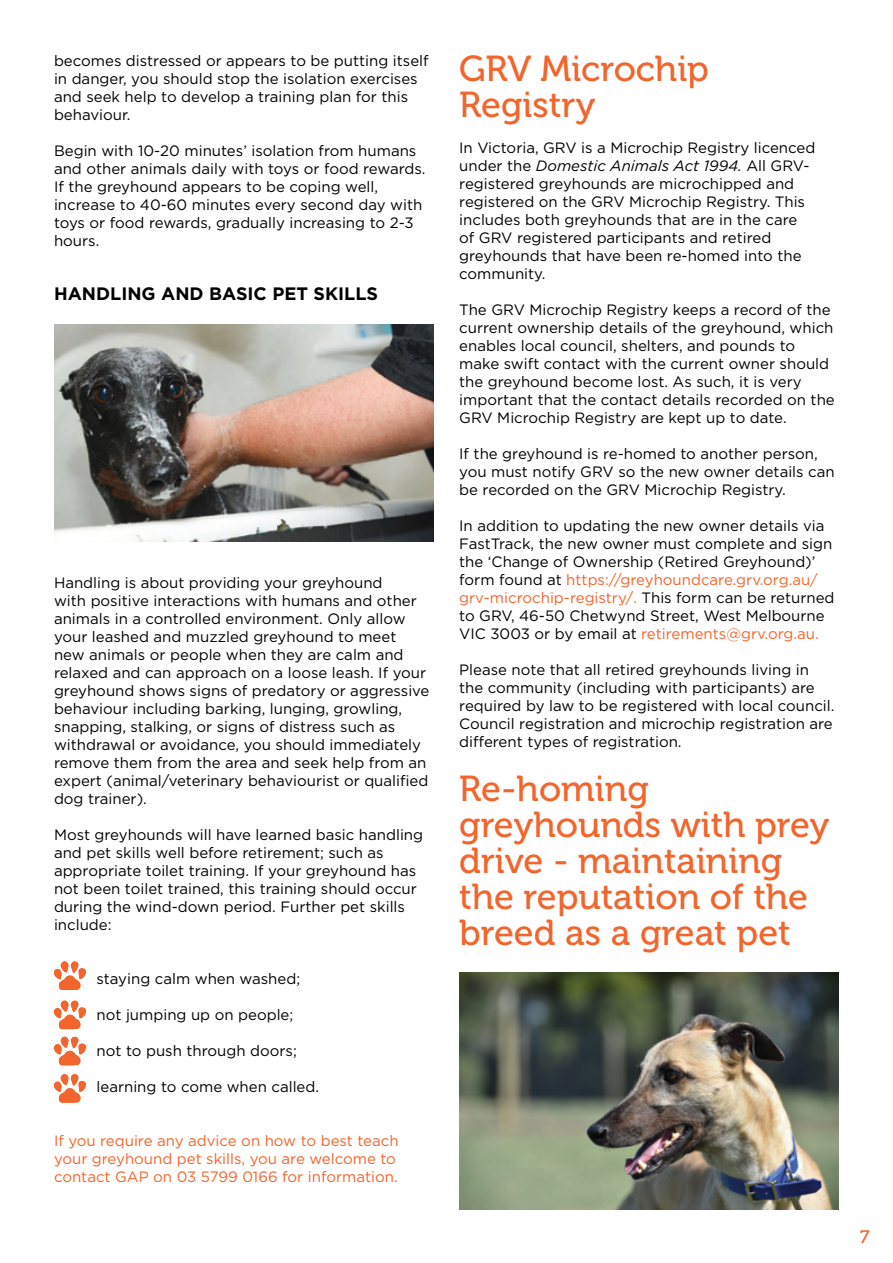
<style>
.page{position:relative;width:893px;height:1263px;background:#fff}
.page>*{position:absolute;margin:0;border:0;box-sizing:border-box;transform-origin:0 0}
.t1{font:36px/36px "Museo 500";color:#f2652c}
.t2{font:700 18px "Gotham";color:#000}
.t3{font:18px "Museo 500";color:#f2652c}
.t4{font:15px/18px "Gotham";color:#000}
.t5{font:15px/18px "Gotham";color:#f2652c}
.s1{font-style:italic}
.s2{color:#f2652c}
</style>
<div class="page">
<img style="left:54px;top:324px;width:380px;height:217px">
<img style="left:459px;top:972px;width:380px;height:237px">
<svg style="left:54px;top:961px;width:32px;height:29px"></svg>
<svg style="left:54px;top:1000px;width:32px;height:29px"></svg>
<svg style="left:54px;top:1036px;width:32px;height:29px"></svg>
<svg style="left:54px;top:1074px;width:32px;height:29px"></svg>
<p class="t4" style="left:54px;top:51px;width:376px">becomes distressed or appears to be putting itself in danger, you should stop the isolation exercises and seek help to develop a training plan for this behaviour.</p>
<p class="t4" style="left:54px;top:141px;width:373px">Begin with 10-20 minutes’ isolation from humans and other animals daily with toys or food rewards.<br>If the greyhound appears to be coping well, increase to 40-60 minutes every second day with toys or food rewards, gradually increasing to 2-3 hours.</p>
<p class="t2" style="left:54px;top:282px;width:325px">HANDLING AND BASIC PET SKILLS</p>
<p class="t4" style="left:54px;top:573px;width:377px">Handling is about providing your greyhound<br>with positive interactions with humans and other animals in a controlled environment. Only allow your leashed and muzzled greyhound to meet new animals or people when they are calm and relaxed and can approach on a loose leash. If your greyhound shows signs of predatory or aggressive behaviour including barking, lunging, growling, snapping, stalking, or signs of distress such as withdrawal or avoidance, you should immediately remove them from the area and seek help from an expert (animal/veterinary behaviourist or qualified dog trainer).</p>
<p class="t4" style="left:54px;top:825px;width:371px">Most greyhounds will have learned basic handling and pet skills well before retirement; such as appropriate toilet training. If your greyhound has not been toilet trained, this training should occur during the wind-down period. Further pet skills include:</p>
<p class="t4" style="left:97px;top:969px;width:205px">staying calm when washed;</p>
<p class="t4" style="left:97px;top:1005px;width:198px">not jumping up on people;</p>
<p class="t4" style="left:97px;top:1041px;width:202px">not to push through doors;</p>
<p class="t4" style="left:97px;top:1077px;width:224px">learning to come when called.</p>
<p class="t5" style="left:54px;top:1131px;width:346px">If you require any advice on how to best teach your greyhound pet skills, you are welcome to contact GAP on 03 5799 0166 for information.</p>
<h1 class="t1" style="left:459px;top:51px;width:251px">GRV Microchip<br>Registry</h1>
<p class="t4" style="left:459px;top:138px;width:358px">In Victoria, GRV is a Microchip Registry licenced under the <span class="s1">Domestic Animals Act 1994.</span> All GRV&shy;registered greyhounds are microchipped and registered on the GRV Microchip Registry. This includes both greyhounds that are in the care of GRV registered participants and retired greyhounds that have been re-homed into the community.</p>
<p class="t4" style="left:459px;top:300px;width:377px">The GRV Microchip Registry keeps a record of the current ownership details of the greyhound, which enables local council, shelters, and pounds to make swift contact with the current owner should the greyhound become lost. As such, it is very important that the contact details recorded on the GRV Microchip Registry are kept up to date.</p>
<p class="t4" style="left:459px;top:444px;width:377px">If the greyhound is re-homed to another person, you must notify GRV so the new owner details can be recorded on the GRV Microchip Registry.</p>
<p class="t4" style="left:459px;top:516px;width:377px">In addition to updating the new owner details via FastTrack, the new owner must complete and sign the ‘Change of Ownership (Retired Greyhound)’ form found at <span class="s2">https://greyhoundcare.grv.org.au/ grv-microchip-registry/.</span> This form can be returned to GRV, 46-50 Chetwynd Street, West Melbourne VIC 3003 or by email at <span class="s2">retirements@grv.org.au.</span></p>
<p class="t4" style="left:459px;top:660px;width:377px">Please note that all retired greyhounds living in the community (including with participants) are required by law to be registered with local council.<br>Council registration and microchip registration are different types of registration.</p>
<h1 class="t1" style="left:459px;top:771px;width:372px">Re-homing greyhounds with prey drive - maintaining the reputation of the breed as a great pet</h1>
<p class="t3" style="left:860px;top:1227px;width:11px">7</p>
</div>
